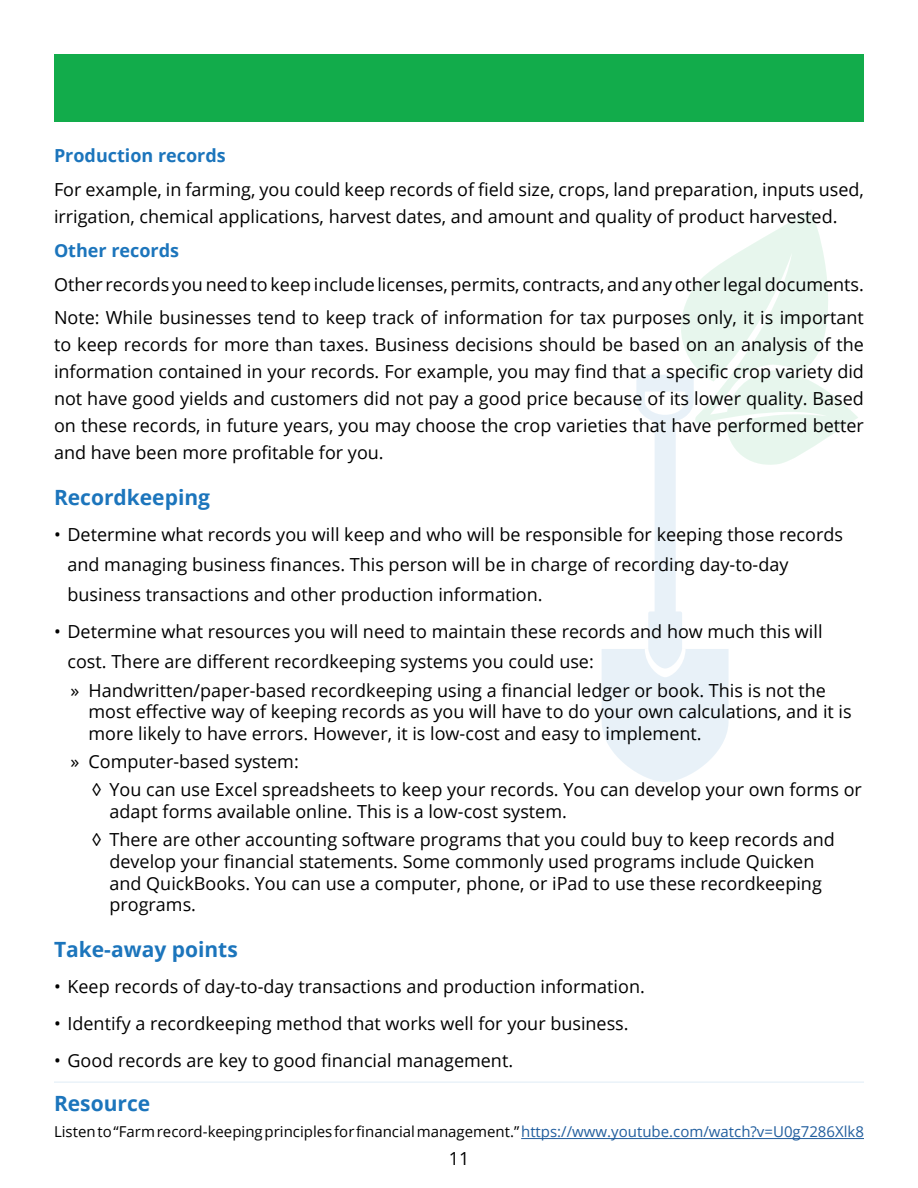
<style>
.page{position:relative;width:918px;height:1188px;background:#fff}
.page>*{position:absolute;margin:0;border:0;box-sizing:border-box;transform-origin:0 0}
.H3_blue{font:700 21px "Open Sans";color:#1c75bc}
.t1{font:18px/27px "Open Sans";color:#000}
.t2{font:700 18px "Open Sans";color:#1c75bc}
.Resource_P{font:15px "Open Sans";color:#000}
.s1{color:#215e9e}
</style>
<div class="page">
<svg style="left:681px;top:210px;width:177px;height:255px;fill:#e7f6ed"></svg>
<svg style="left:602px;top:375px;width:127px;height:407px"></svg>
<div style="left:54px;top:54px;width:810px;height:68px;background:#12ac4b"></div>
<hr style="left:54px;top:1081px;width:810px;height:2px;background:#1c75bc">
<hr style="left:521px;top:1138px;width:343px;height:1px;background:#215e9e">
<h4 class="t2" style="left:54px;top:143px;width:173px">Production records</h4>
<p class="t1" style="left:54px;top:176px;width:812px">For example, in farming, you could keep records of field size, crops, land preparation, inputs used, irrigation, chemical applications, harvest dates, and amount and quality of product harvested.</p>
<h4 class="t2" style="left:54px;top:238px;width:127px">Other records</h4>
<p class="t1" style="left:54px;top:270px;width:812px">Other records you need to keep include licenses, permits, contracts, and any other legal documents.</p>
<p class="t1" style="left:54px;top:304px;width:812px;text-align:justify">Note: While businesses tend to keep track of information for tax purposes only, it is important to keep records for more than taxes. Business decisions should be based on an analysis of the information contained in your records. For example, you may find that a specific crop variety did not have good yields and customers did not pay a good price because of its lower quality. Based on these records, in future years, you may choose the crop varieties that have performed better and have been more profitable for you.</p>
<h3 class="H3_blue" style="left:54px;top:482px;width:158px">Recordkeeping</h3>
<p class="t1" style="left:68px;top:519px;width:777px;line-height:30px;text-indent:-14px">• Determine what records you will keep and who will be responsible for keeping those records and managing business finances. This person will be in charge of recording day-to-day business transactions and other production information.</p>
<p class="t1" style="left:68px;top:616px;width:757px;line-height:30px;text-indent:-14px">• Determine what resources you will need to maintain these records and how much this will cost. There are different recordkeeping systems you could use:</p>
<p class="t1" style="left:88px;top:679px;width:765px;line-height:21.6px;text-indent:-18px">» Handwritten/paper-based recordkeeping using a financial ledger or book. This is not the most effective way of keeping records as you will have to do your own calculations, and it is more likely to have errors. However, it is low-cost and easy to implement.</p>
<p class="t1" style="left:70px;top:748px;width:230px">» Computer-based system:</p>
<p class="t1" style="left:110px;top:779px;width:754px;line-height:21.6px;text-indent:-18px">◊ You can use Excel spreadsheets to keep your records. You can develop your own forms or adapt forms available online. This is a low-cost system.</p>
<p class="t1" style="left:110px;top:829px;width:727px;line-height:21.6px;text-indent:-18px">◊ There are other accounting software programs that you could buy to keep records and develop your financial statements. Some commonly used programs include Quicken and QuickBooks. You can use a computer, phone, or iPad to use these recordkeeping programs.</p>
<h3 class="H3_blue" style="left:54px;top:934px;width:185px">Take-away points</h3>
<p class="t1" style="left:54px;top:973px;width:592px">• Keep records of day-to-day transactions and production information.</p>
<p class="t1" style="left:54px;top:1010px;width:576px">• Identify a recordkeeping method that works well for your business.</p>
<p class="t1" style="left:54px;top:1046px;width:461px">• Good records are key to good financial management.</p>
<h3 class="H3_blue" style="left:54px;top:1089px;width:98px">Resource</h3>
<p class="Resource_P" style="left:54px;top:1122px;width:812px">Listen to “Farm record-keeping principles for financial management.” <span class="s1">https://www.youtube.com/watch?v=U0g7286Xlk8</span></p>
<p class="t1" style="left:449px;top:1145px;width:22px">11</p>
</div>
